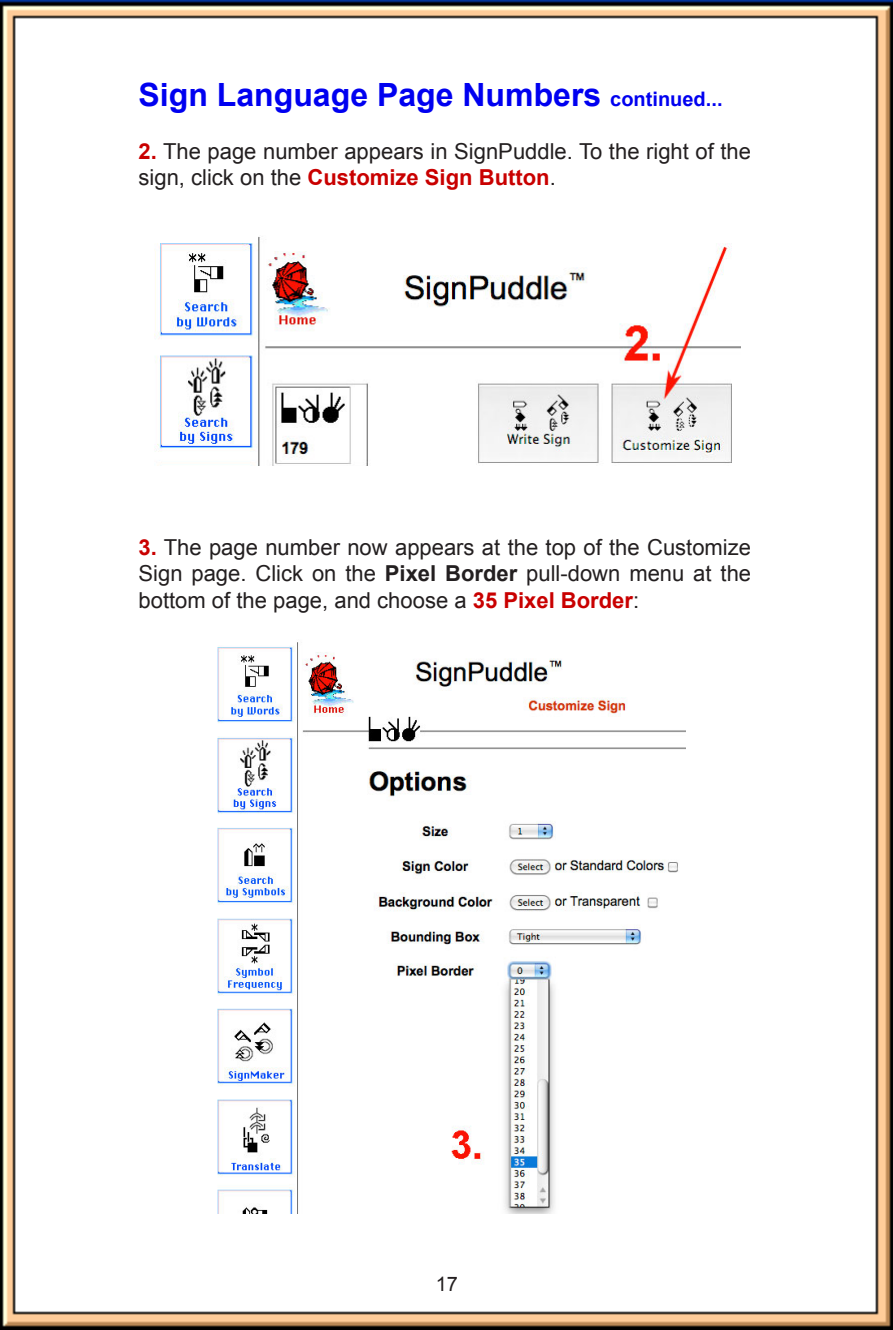
<style>
.page{position:relative;width:893px;height:1330px;background:#fff}
.page>*{position:absolute;margin:0;border:0;box-sizing:border-box;transform-origin:0 0}
.t1{font:700 32px "Arial";color:#0000f0}
.t2{font:22px/26.4px "Arial";color:#231f20}
.t3{font:20px "Arial";color:#231f20}
.s1{font-size:20px}
.s2{font-weight:700;color:#c90000}
.s3{font-weight:700}
</style>
<div class="page">
<img style="left:0;top:0;width:892px;height:1329px">
<img style="left:154px;top:235px;width:585px;height:230px">
<img style="left:212px;top:639px;width:473px;height:574px">
<p class="t1" style="left:138px;top:73px;width:585px">Sign Language Page Numbers <span class="s1">continued...</span></p>
<p class="t2" style="left:138px;top:138px;width:613px"><span class="s2">2.</span> The page number appears in SignPuddle. To the right of the sign, click on the <span class="s2">Customize Sign Button</span>.</p>
<p class="t2" style="left:138px;top:534px;width:614px;text-align:justify"><span class="s2">3.</span> The page number now appears at the top of the Customize Sign page. Click on the <span class="s3">Pixel Border</span> pull-down menu at the bottom of the page, and choose a <span class="s2">35 Pixel Border</span>:</p>
<p class="t3" style="left:435px;top:1270px;width:24px">17</p>
</div>
